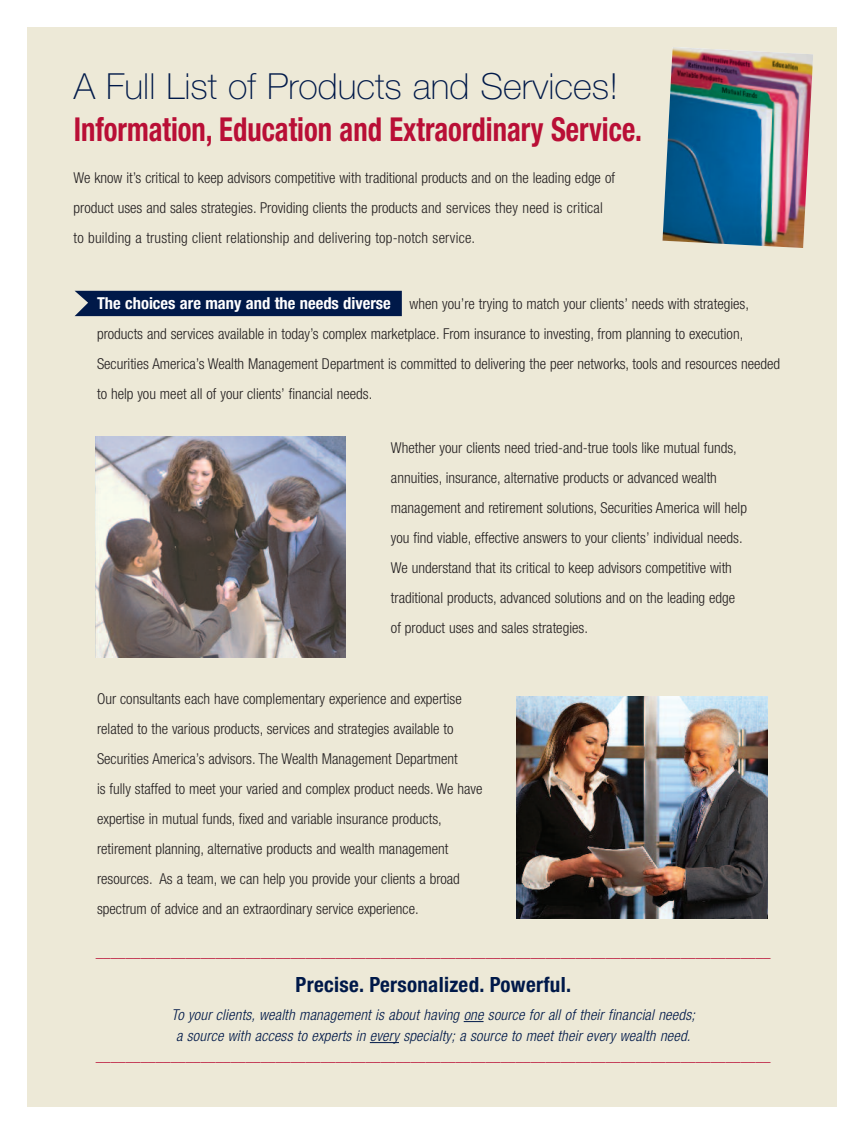
<style>
.page{position:relative;width:864px;height:1134px;background:#fff}
.page>*{position:absolute;margin:0;border:0;box-sizing:border-box;transform-origin:0 0}
.t1{font:100 36px "Helvetica Neue";color:#001949}
.t2{font:700 condensed 33px "Helvetica Neue";color:#b90f36;scale:.87 1}
.t3{font:700 condensed 21px "Helvetica Neue";letter-spacing:.015em;color:#001949}
.t4{font:300 condensed 15px/30px "Helvetica Neue";color:#231f20}
.t5{font:700 condensed 15px "Helvetica Neue";color:#b90f36}
.t6{font:italic 300 condensed 15px/21px "Helvetica Neue";letter-spacing:.015em;color:#001949}
.s1{font-weight:700;font-size:16.5px;color:#fff}
</style>
<div class="page">
<div style="left:27px;top:27px;width:810px;height:1080px;background:#ede9d7"></div>
<div style="left:75px;top:291px;width:327px;height:25px;background:#001949"></div>
<img style="left:95px;top:436px;width:251px;height:222px">
<svg style="left:464px;top:1021px;width:20px;height:1px"></svg>
<svg style="left:370px;top:1042px;width:29px;height:1px"></svg>
<img style="left:517px;top:697px;width:250px;height:221px">
<img style="left:662px;top:47px;width:151px;height:201px">
<h1 class="t1" style="left:74px;top:73px;width:546px">A Full List of Products and Services!</h1>
<h2 class="t2" style="left:74px;top:117px;width:655px">Information, Education and Extraordinary Service.</h2>
<p class="t4" style="left:74px;top:164px;width:543px">We know it’s critical to keep advisors competitive with traditional products and on the leading edge of product uses and sales strategies. Providing clients the products and services they need is critical to building a trusting client relationship and delivering top-notch service.</p>
<p class="t4" style="left:97px;top:290px;width:685px"><span class="s1">The choices are many and the needs diverse</span> when you’re trying to match your clients’ needs with strategies, products and services available in today’s complex marketplace. From insurance to investing, from planning to execution, Securities America’s Wealth Management Department is committed to delivering the peer networks, tools and resources needed to help you meet all of your clients’ financial needs.</p>
<p class="t4" style="left:391px;top:434px;width:358px">Whether your clients need tried-and-true tools like mutual funds, annuities, insurance, alternative products or advanced wealth management and retirement solutions, Securities America will help you find viable, effective answers to your clients’ individual needs.<br>We understand that its critical to keep advisors competitive with traditional products, advanced solutions and on the leading edge of product uses and sales strategies.</p>
<p class="t4" style="left:97px;top:685px;width:387px">Our consultants each have complementary experience and expertise related to the various products, services and strategies available to Securities America’s advisors. The Wealth Management Department<br>is fully staffed to meet your varied and complex product needs. We have expertise in mutual funds, fixed and variable insurance products, retirement planning, alternative products and wealth management resources. As a team, we can help you provide your clients a broad spectrum of advice and an extraordinary service experience.</p>
<p class="t5" style="left:96px;top:946px;width:676px">__________________________________________________________________________________________</p>
<h3 class="t3" style="left:296px;top:977px;width:277px">Precise. Personalized. Powerful.</h3>
<p class="t6" style="left:172px;top:1006px;width:525px">To your clients, wealth management is about having one source for all of their financial needs; a source with access to experts in every specialty; a source to meet their every wealth need.</p>
<p class="t5" style="left:96px;top:1050px;width:676px">__________________________________________________________________________________________</p>
</div>
